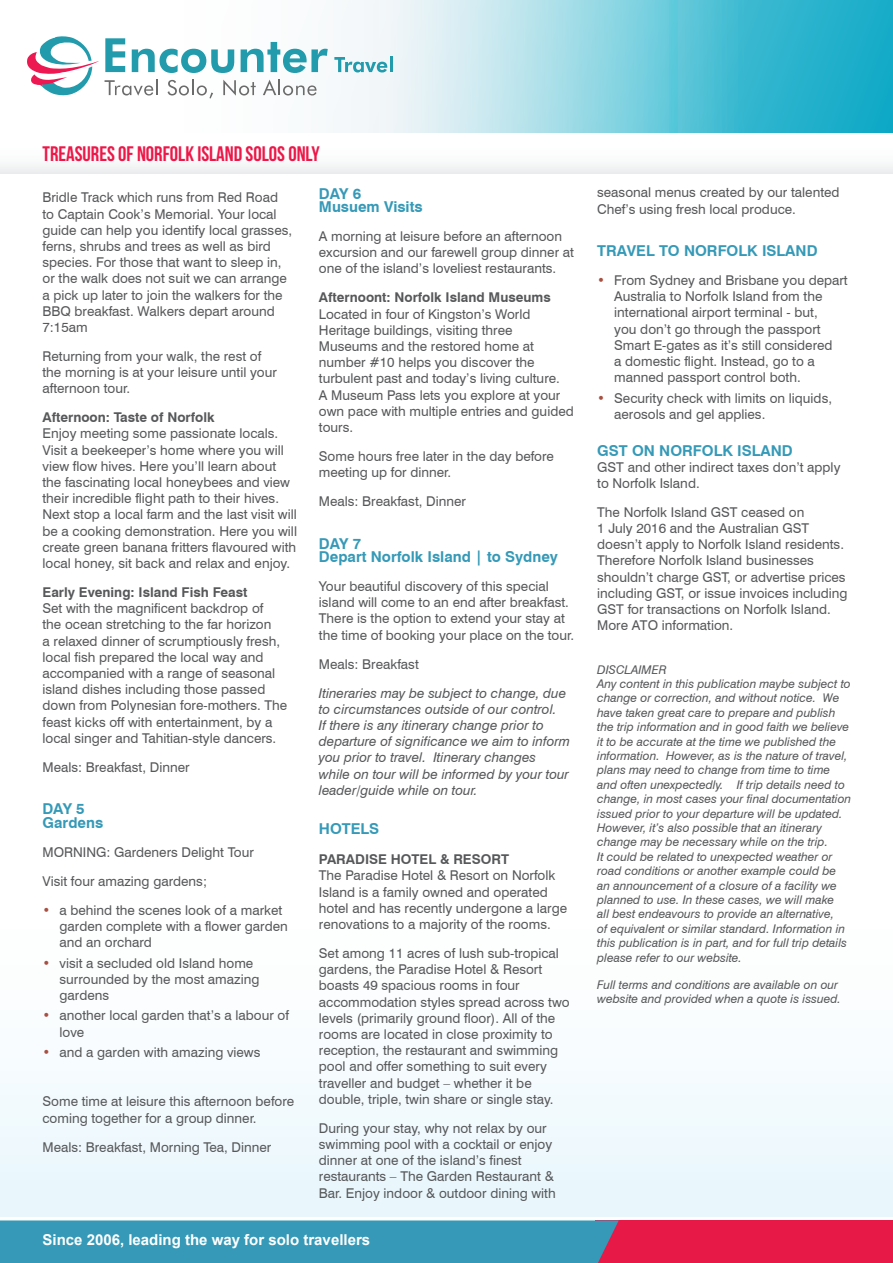
<style>
.page{position:relative;width:893px;height:1263px;background:#fff}
.page>*{position:absolute;margin:0;border:0;box-sizing:border-box;transform-origin:0 0}
._05_Title-Sub_Head{font:21px "Bebas Neue";color:#ed1748}
._04_Itinerary_Date{font:700 15px/13.5px "Swiss 721 BT";color:#3599b7}
.Text_Body_Copy_White{font:700 15px "Arial";color:#fff}
._04_TEXT_Body_Itiner{font:700 15px "Swiss 721 BT";color:#3599b7}
._04_Itinerary_Date-2{font:13.5px/16.2px "Swiss 721 BT";color:#57585a}
._04_TEXT_Body_Itiner-2{font:13.5px/16.2px "Swiss 721 BT";color:#57585a}
._04_Itinerary_Date-3{font:italic 13.5px/16.2px "Swiss 721 BT";color:#57585a}
._04_Itinerary_Date-4{font:italic 12px/14.4px "Swiss 721 BT";color:#57585a}
._04_TEXT_Body_Itiner-3{font:italic 12px/14.4px "Swiss 721 BT";color:#57585a}
.s1{font-weight:700}
.s2{color:#a75041}
</style>
<div class="page">
<svg style="left:104px;top:0;width:789px;height:133px"></svg>
<div style="left:596px;top:1220px;width:297px;height:43px;background:#e71947"></div>
<div style="left:0;top:1220px;width:619px;height:43px;background:#3599b7"></div>
<div style="left:0;top:850px;width:893px;height:366px;background:linear-gradient(to right,#f7fcfe,#f7fcfe)"></div>
<div style="left:0;top:134px;width:893px;height:40px;background:linear-gradient(to bottom,#fff,#f0f1f2)"></div>
<svg style="left:27px;top:36px;width:72px;height:60px"></svg>
<svg style="left:105px;top:79px;width:53px;height:17px"></svg>
<svg style="left:168px;top:79px;width:45px;height:20px"></svg>
<svg style="left:223px;top:80px;width:33px;height:16px"></svg>
<svg style="left:263px;top:79px;width:54px;height:16px"></svg>
<svg style="left:105px;top:38px;width:20px;height:34px"></svg>
<svg style="left:132px;top:49px;width:102px;height:24px"></svg>
<svg style="left:241px;top:42px;width:87px;height:31px"></svg>
<svg style="left:334px;top:56px;width:58px;height:16px"></svg>
<p class="_05_Title-Sub_Head" style="left:43px;top:142px;width:279px">TREASURES OF NORFOLK ISLAND SOLOS ONLY</p>
<p class="_04_Itinerary_Date-2" style="left:43px;top:189px;width:251px">Bridle Track which runs from Red Road to Captain Cook’s Memorial. Your local guide can help you identify local grasses, ferns, shrubs and trees as well as bird species. For those that want to sleep in, or the walk does not suit we can arrange a pick up later to join the walkers for the BBQ breakfast. Walkers depart around 7:15am</p>
<p class="_04_Itinerary_Date-2" style="left:43px;top:348px;width:236px">Returning from your walk, the rest of the morning is at your leisure until your afternoon tour.</p>
<p class="_04_Itinerary_Date-2" style="left:43px;top:409px;width:256px"><span class="s1">Afternoon: Taste of Norfolk<br></span>Enjoy meeting some passionate locals.<br>Visit a beekeeper’s home where you will view flow hives. Here you’ll learn about the fascinating local honeybees and view their incredible flight path to their hives.<br>Next stop a local farm and the last visit will be a cooking demonstration. Here you will create green banana fritters flavoured with local honey, sit back and relax and enjoy.</p>
<p class="_04_Itinerary_Date-2" style="left:43px;top:584px;width:246px"><span class="s1">Early Evening: Island Fish Feast<br></span>Set with the magnificent backdrop of<br>the ocean stretching to the far horizon<br>a relaxed dinner of scrumptiously fresh, local fish prepared the local way and accompanied with a range of seasonal island dishes including those passed down from Polynesian fore-mothers. The feast kicks off with entertainment, by a local singer and Tahitian-style dancers.</p>
<p class="_04_Itinerary_Date-2" style="left:43px;top:759px;width:149px">Meals: Breakfast, Dinner</p>
<p class="_04_Itinerary_Date" style="left:43px;top:802px;width:62px">DAY 5<br>Gardens</p>
<p class="_04_Itinerary_Date-2" style="left:43px;top:844px;width:213px">MORNING: Gardeners Delight Tour</p>
<p class="_04_Itinerary_Date-2" style="left:43px;top:873px;width:166px">Visit four amazing gardens;</p>
<p class="_04_Itinerary_Date-2" style="left:60px;top:902px;width:230px;text-indent:-17px"><span class="s2">•</span> a behind the scenes look of a market garden complete with a flower garden and an orchard</p>
<p class="_04_Itinerary_Date-2" style="left:60px;top:954px;width:201px;text-indent:-17px"><span class="s2">•</span> visit a secluded old Island home surrounded by the most amazing gardens</p>
<p class="_04_Itinerary_Date-2" style="left:60px;top:1007px;width:231px;text-indent:-17px"><span class="s2">•</span> another local garden that’s a labour of love</p>
<p class="_04_Itinerary_Date-2" style="left:43px;top:1044px;width:219px"><span class="s2">•</span> and a garden with amazing views</p>
<p class="_04_Itinerary_Date-2" style="left:43px;top:1093px;width:253px">Some time at leisure this afternoon before coming together for a group dinner.</p>
<p class="_04_Itinerary_Date-2" style="left:43px;top:1138px;width:230px">Meals: Breakfast, Morning Tea, Dinner</p>
<p class="_04_Itinerary_Date" style="left:319px;top:186px;width:105px">DAY 6<br>Musuem Visits</p>
<p class="_04_Itinerary_Date-2" style="left:319px;top:228px;width:257px">A morning at leisure before an afternoon excursion and our farewell group dinner at one of the island’s loveliest restaurants.</p>
<p class="_04_Itinerary_Date-2" style="left:319px;top:289px;width:256px"><span class="s1">Afternoont: Norfolk Island Museums </span>Located in four of Kingston’s World Heritage buildings, visiting three Museums and the restored home at number #10 helps you discover the turbulent past and today’s living culture.<br>A Museum Pass lets you explore at your own pace with multiple entries and guided tours.</p>
<p class="_04_Itinerary_Date-2" style="left:319px;top:448px;width:237px">Some hours free later in the day before meeting up for dinner.</p>
<p class="_04_Itinerary_Date-2" style="left:319px;top:493px;width:149px">Meals: Breakfast, Dinner</p>
<p class="_04_Itinerary_Date" style="left:319px;top:536px;width:241px">DAY 7<br>Depart Norfolk Island | to Sydney</p>
<p class="_04_Itinerary_Date-2" style="left:319px;top:578px;width:257px">Your beautiful discovery of this special island will come to an end after breakfast.<br>There is the option to extend your stay at the time of booking your place on the tour.</p>
<p class="_04_Itinerary_Date-2" style="left:319px;top:655px;width:101px">Meals: Breakfast</p>
<p class="_04_Itinerary_Date-3" style="left:319px;top:684px;width:253px">Itineraries may be subject to change, due to circumstances outside of our control.<br>If there is any itinerary change prior to departure of significance we aim to inform you prior to travel. Itinerary changes while on tour will be informed by your tour leader/guide while on tour.</p>
<p class="_04_Itinerary_Date" style="left:319px;top:822px;width:62px">HOTELS</p>
<p class="_04_Itinerary_Date-2" style="left:319px;top:851px;width:250px"><span class="s1">PARADISE HOTEL &amp; RESORT<br></span>The Paradise Hotel &amp; Resort on Norfolk Island is a family owned and operated hotel and has recently undergone a large renovations to a majority of the rooms.</p>
<p class="_04_TEXT_Body_Itiner-2" style="left:319px;top:945px;width:252px">Set among 11 acres of lush sub-tropical gardens, the Paradise Hotel &amp; Resort boasts 49 spacious rooms in four accommodation styles spread across two levels (primarily ground floor). All of the rooms are located in close proximity to reception, the restaurant and swimming pool and offer something to suit every traveller and budget – whether it be double, triple, twin share or single stay.</p>
<p class="_04_TEXT_Body_Itiner-2" style="left:319px;top:1120px;width:238px">During your stay, why not relax by our swimming pool with a cocktail or enjoy dinner at one of the island’s finest restaurants – The Garden Restaurant &amp; Bar. Enjoy indoor &amp; outdoor dining with</p>
<p class="Text_Body_Copy_White" style="left:43px;top:1229px;width:329px">Since 2006, leading the way for solo travellers</p>
<p class="_04_TEXT_Body_Itiner-2" style="left:597px;top:184px;width:244px">seasonal menus created by our talented<br>Chef’s using fresh local produce.</p>
<p class="_04_TEXT_Body_Itiner" style="left:597px;top:242px;width:222px">TRAVEL TO NORFOLK ISLAND</p>
<p class="_04_Itinerary_Date-2" style="left:614px;top:272px;width:235px;text-indent:-17px"><span class="s2">•</span> From Sydney and Brisbane you depart Australia to Norfolk Island from the international airport terminal - but,<br>you don’t go through the passport Smart E-gates as it’s still considered<br>a domestic flight. Instead, go to a manned passport control both.</p>
<p class="_04_Itinerary_Date-2" style="left:614px;top:390px;width:219px;text-indent:-17px"><span class="s2">•</span> Security check with limits on liquids, aerosols and gel applies.</p>
<p class="_04_TEXT_Body_Itiner" style="left:597px;top:441px;width:197px">GST ON NORFOLK ISLAND</p>
<p class="_04_TEXT_Body_Itiner-2" style="left:597px;top:459px;width:245px">GST and other indirect taxes don’t apply to Norfolk Island.</p>
<p class="_04_TEXT_Body_Itiner-2" style="left:597px;top:504px;width:252px">The Norfolk Island GST ceased on<br>1 July 2016 and the Australian GST doesn’t apply to Norfolk Island residents.<br>Therefore Norfolk Island businesses shouldn’t charge GST, or advertise prices including GST, or issue invoices including GST for transactions on Norfolk Island.<br>More ATO information.</p>
<p class="_04_Itinerary_Date-4" style="left:597px;top:662px;width:255px">DISCLAIMER<br>Any content in this publication maybe subject to change or correction, and without notice. We have taken great care to prepare and publish the trip information and in good faith we believe it to be accurate at the time we published the information. However, as is the nature of travel, plans may need to change from time to time and often unexpectedly. If trip details need to change, in most cases your final documentation issued prior to your departure will be updated.<br>However, it’s also possible that an itinerary change may be necessary while on the trip.<br>It could be related to unexpected weather or road conditions or another example could be an announcement of a closure of a facility we planned to use. In these cases, we will make<br>all best endeavours to provide an alternative,<br>of equivalent or similar standard. Information in this publication is in part, and for full trip details please refer to our website.</p>
<p class="_04_TEXT_Body_Itiner-3" style="left:597px;top:977px;width:245px">Full terms and conditions are available on our website and provided when a quote is issued.</p>
</div>
